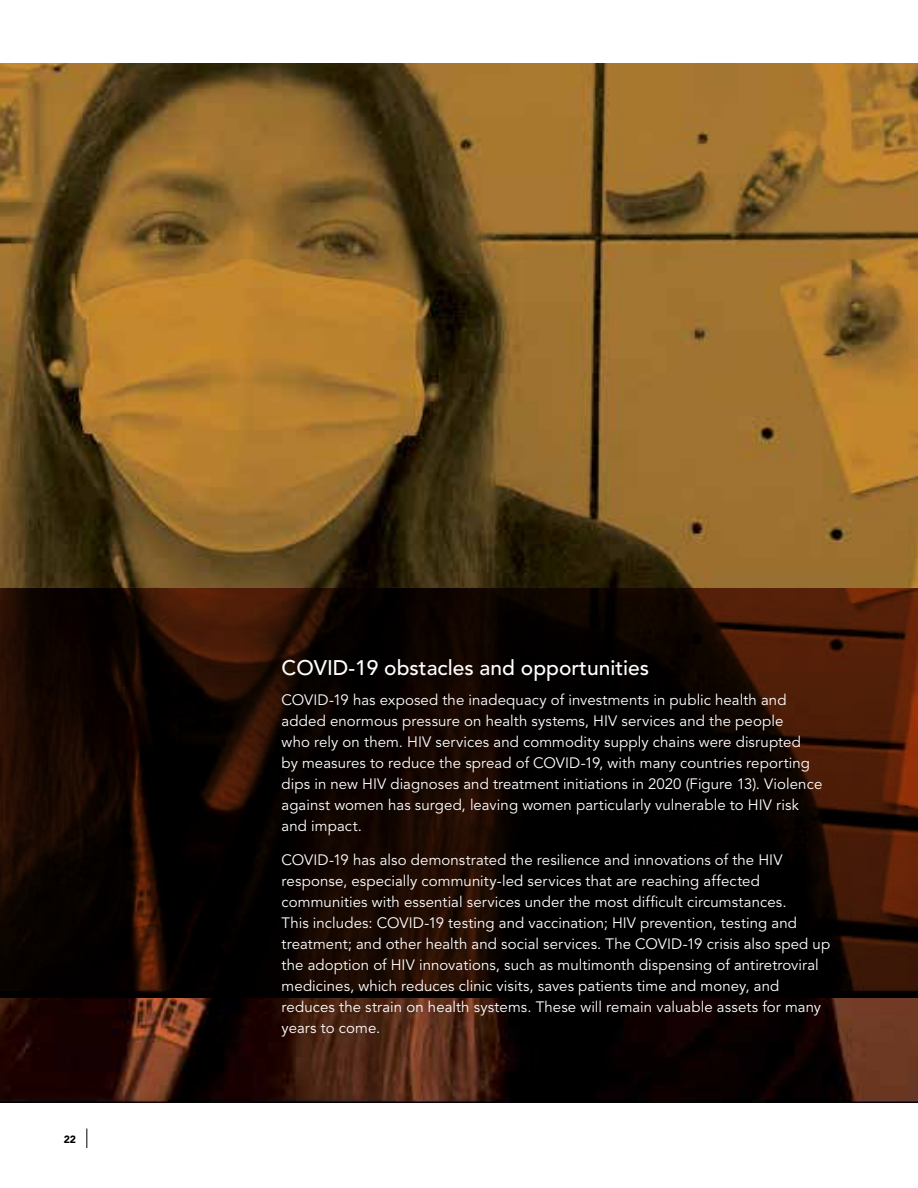
<style>
.page{position:relative;width:918px;height:1188px;background:#fff}
.page>*{position:absolute;margin:0;border:0;box-sizing:border-box;transform-origin:0 0}
.t1{font:500 21px "Avenir LT Std";color:#fff}
.t2{font:15px/21px "Avenir LT Std";letter-spacing:.005em;color:#fff}
.t3{font:900 10.5px "Avenir LT Std";color:#000}
</style>
<div class="page">
<svg style="left:86px;top:1129px;width:1px;height:19px"></svg>
<img style="left:0;top:64px;width:918px;height:525px">
<img style="left:0;top:589px;width:918px;height:514px">
<p class="t3" style="left:64px;top:1133px;width:14px">22</p>
<h1 class="t1" style="left:282px;top:656px;width:369px">COVID-19 obstacles and opportunities</h1>
<p class="t2" style="left:282px;top:690px;width:542px">COVID-19 has exposed the inadequacy of investments in public health and added enormous pressure on health systems, HIV services and the people<br>who rely on them. HIV services and commodity supply chains were disrupted<br>by measures to reduce the spread of COVID-19, with many countries reporting dips in new HIV diagnoses and treatment initiations in 2020 (Figure 13). Violence against women has surged, leaving women particularly vulnerable to HIV risk and impact.</p>
<p class="t2" style="left:282px;top:849px;width:550px">COVID-19 has also demonstrated the resilience and innovations of the HIV response, especially community-led services that are reaching affected communities with essential services under the most difficult circumstances.<br>This includes: COVID-19 testing and vaccination; HIV prevention, testing and treatment; and other health and social services. The COVID-19 crisis also sped up the adoption of HIV innovations, such as multimonth dispensing of antiretroviral medicines, which reduces clinic visits, saves patients time and money, and reduces the strain on health systems. These will remain valuable assets for many years to come.</p>
</div>
